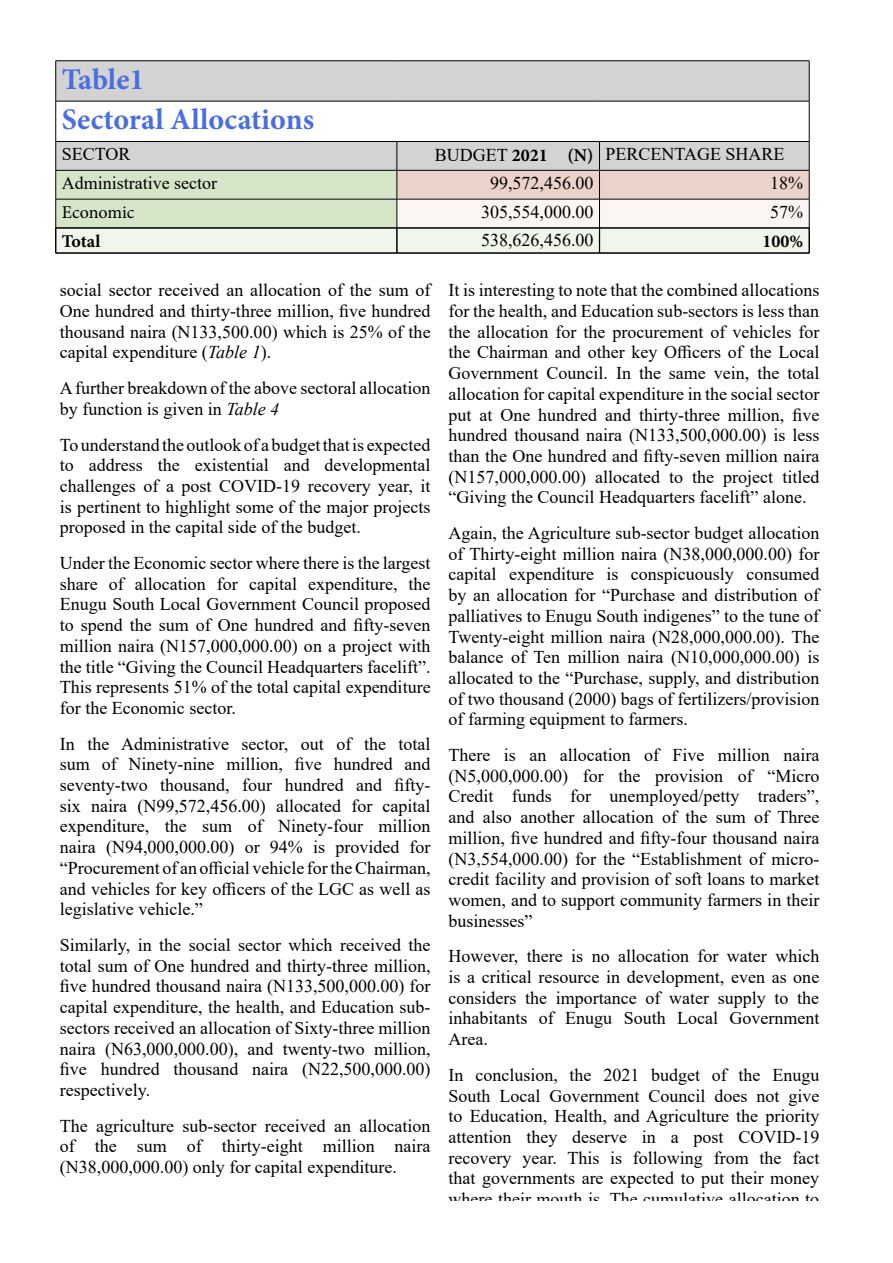
<style>
.page{position:relative;width:893px;height:1263px;background:#fff}
.page>*{position:absolute;margin:0;border:0;box-sizing:border-box;transform-origin:0 0}
.t1{font:700 30px/40.3px "Minion Pro";letter-spacing:.005em;color:#4a6ee0}
.t2{font:18px/20.7px "Times New Roman";color:#000;text-align:justify}
.t3{font:700 18px "Minion Pro";color:#000}
.t4{font:18px "Minion Pro";color:#000}
.s1{font-family:"Minion Pro";font-weight:700}
.s2{font-style:italic}
</style>
<div class="page">
<div style="left:56px;top:62px;width:753px;height:39px;background:#d3d3d3"></div>
<hr style="left:56px;top:61px;width:341px;height:1px;background:#000">
<hr style="left:55px;top:61px;width:1px;height:40px;background:#000">
<hr style="left:397px;top:61px;width:202px;height:1px;background:#000">
<hr style="left:599px;top:61px;width:210px;height:1px;background:#000">
<hr style="left:809px;top:61px;width:1px;height:40px;background:#000">
<hr style="left:56px;top:101px;width:341px;height:1px;background:#000">
<hr style="left:55px;top:101px;width:1px;height:40px;background:#000">
<hr style="left:397px;top:101px;width:202px;height:1px;background:#000">
<hr style="left:599px;top:101px;width:210px;height:1px;background:#000">
<hr style="left:809px;top:101px;width:1px;height:40px;background:#000">
<hr style="left:56px;top:141px;width:341px;height:1px;background:#000">
<hr style="left:397px;top:141px;width:202px;height:1px;background:#000">
<hr style="left:599px;top:141px;width:210px;height:1px;background:#000">
<hr style="left:56px;top:253px;width:341px;height:1px;background:#000">
<hr style="left:397px;top:253px;width:202px;height:1px;background:#000">
<hr style="left:599px;top:253px;width:210px;height:1px;background:#000">
<svg style="left:55px;top:142px;width:755px;height:111px;background:#d9dacf"></svg>
<h1 class="t1" style="left:62px;top:58px;width:254px">Table1<br>Sectoral Allocations</h1>
<p class="t2" style="left:62px;top:143px;width:70px">SECTOR</p>
<p class="t2" style="left:435px;top:143px;width:351px">BUDGET <span class="s1">2021 (N)</span> PERCENTAGE SHARE</p>
<p class="t2" style="left:62px;top:172px;width:157px">Administrative sector</p>
<p class="t2" style="left:490px;top:172px;width:105px">99,572,456.00</p>
<p class="t2" style="left:770px;top:172px;width:34px">18%</p>
<p class="t4" style="left:62px;top:200px;width:74px">Economic</p>
<p class="t2" style="left:481px;top:201px;width:114px">305,554,000.00</p>
<p class="t2" style="left:770px;top:201px;width:34px">57%</p>
<p class="t3" style="left:62px;top:229px;width:40px">Total</p>
<p class="t2" style="left:481px;top:229px;width:114px">538,626,456.00</p>
<p class="t3" style="left:762px;top:229px;width:42px">100%</p>
<p class="t2" style="left:60px;top:279px;width:372px">social sector received an allocation of the sum of One hundred and thirty-three million, five hundred thousand naira (N133,500.00) which is 25% of the capital expenditure (<span class="s2">Table 1</span>).</p>
<p class="t2" style="left:60px;top:377px;width:372px">A further breakdown of the above sectoral allocation by function is given in <span class="s2">Table 4</span></p>
<p class="t2" style="left:60px;top:434px;width:372px">To understand the outlook of a budget that is expected to address the existential and developmental challenges of a post COVID-19 recovery year, it is pertinent to highlight some of the major projects proposed in the capital side of the budget.</p>
<p class="t2" style="left:60px;top:552px;width:372px">Under the Economic sector where there is the largest share of allocation for capital expenditure, the Enugu South Local Government Council proposed to spend the sum of One hundred and fifty-seven million naira (N157,000,000.00) on a project with the title “Giving the Council Headquarters facelift”.<br>This represents 51% of the total capital expenditure for the Economic sector.</p>
<p class="t2" style="left:60px;top:733px;width:372px">In the Administrative sector, out of the total sum of Ninety-nine million, five hundred and seventy-two thousand, four hundred and fifty&shy;six naira (N99,572,456.00) allocated for capital expenditure, the sum of Ninety-four million naira (N94,000,000.00) or 94% is provided for “Procurement of an official vehicle for the Chairman, and vehicles for key officers of the LGC as well as legislative vehicle.”</p>
<p class="t2" style="left:60px;top:934px;width:372px">Similarly, in the social sector which received the total sum of One hundred and thirty-three million, five hundred thousand naira (N133,500,000.00) for capital expenditure, the health, and Education sub&shy;sectors received an allocation of Sixty-three million naira (N63,000,000.00), and twenty-two million, five hundred thousand naira (N22,500,000.00) respectively.</p>
<p class="t2" style="left:60px;top:1115px;width:372px">The agriculture sub-sector received an allocation of the sum of thirty-eight million naira (N38,000,000.00) only for capital expenditure.</p>
<p class="t2" style="left:449px;top:279px;width:372px">It is interesting to note that the combined allocations for the health, and Education sub-sectors is less than the allocation for the procurement of vehicles for the Chairman and other key Officers of the Local Government Council. In the same vein, the total allocation for capital expenditure in the social sector put at One hundred and thirty-three million, five hundred thousand naira (N133,500,000.00) is less than the One hundred and fifty-seven million naira (N157,000,000.00) allocated to the project titled “Giving the Council Headquarters facelift” alone.</p>
<p class="t2" style="left:449px;top:522px;width:372px">Again, the Agriculture sub-sector budget allocation of Thirty-eight million naira (N38,000,000.00) for capital expenditure is conspicuously consumed by an allocation for “Purchase and distribution of palliatives to Enugu South indigenes” to the tune of Twenty-eight million naira (N28,000,000.00). The balance of Ten million naira (N10,000,000.00) is allocated to the “Purchase, supply, and distribution of two thousand (2000) bags of fertilizers/provision of farming equipment to farmers.</p>
<p class="t2" style="left:449px;top:744px;width:372px">There is an allocation of Five million naira (N5,000,000.00) for the provision of “Micro Credit funds for unemployed/petty traders”, and also another allocation of the sum of Three million, five hundred and fifty-four thousand naira (N3,554,000.00) for the “Establishment of micro&shy;credit facility and provision of soft loans to market women, and to support community farmers in their businesses”</p>
<p class="t2" style="left:449px;top:945px;width:372px">However, there is no allocation for water which is a critical resource in development, even as one considers the importance of water supply to the inhabitants of Enugu South Local Government Area.</p>
<p class="t2" style="left:449px;top:1064px;width:372px">In conclusion, the 2021 budget of the Enugu South Local Government Council does not give to Education, Health, and Agriculture the priority attention they deserve in a post COVID-19 recovery year. This is following from the fact that governments are expected to put their money where their mouth is. The cumulative allocation to</p>
</div>
